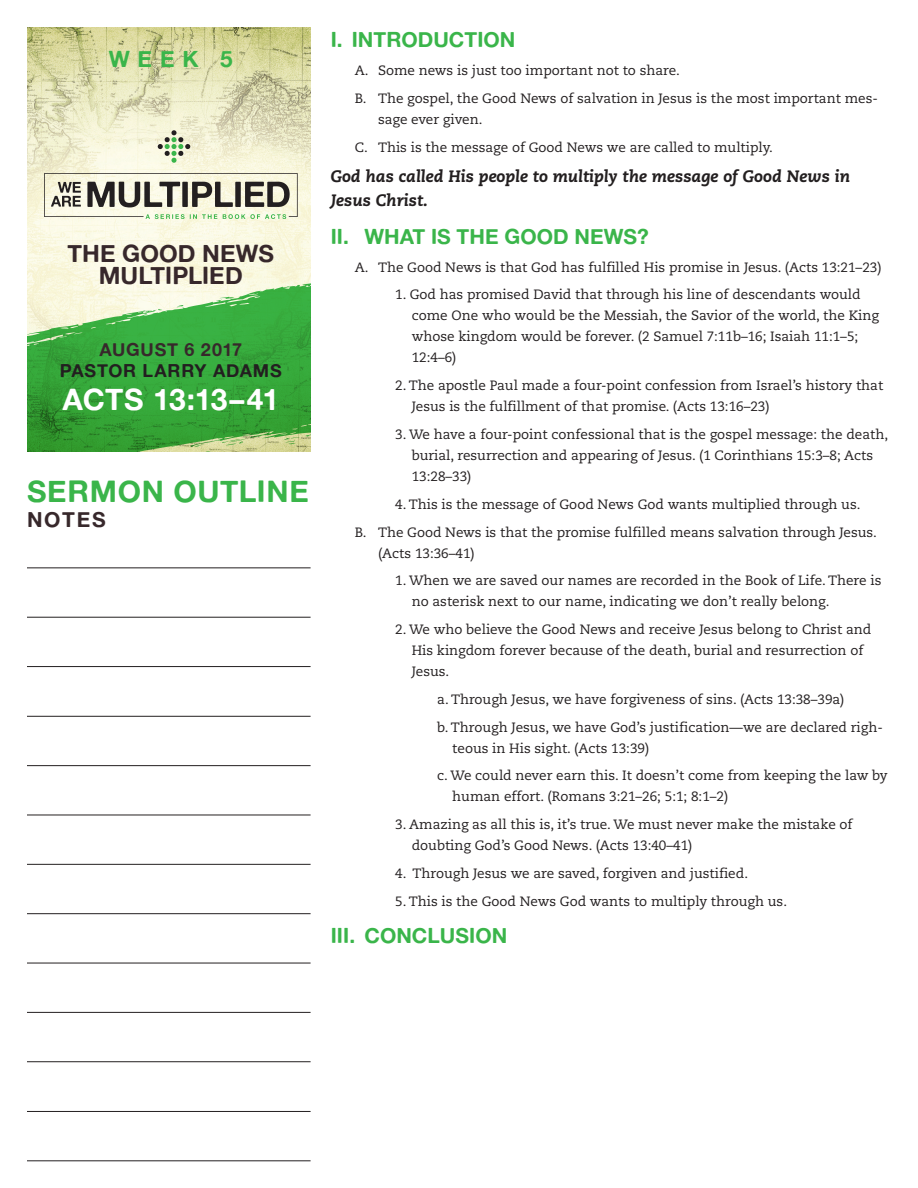
<style>
.page{position:relative;width:918px;height:1188px;background:#fff}
.page>*{position:absolute;margin:0;border:0;box-sizing:border-box;transform-origin:0 0}
.t1{font:30px "Alte Haas Grotesk Bold";letter-spacing:.02em;color:#3ab54a}
.t2{font:30px "Alte Haas Grotesk Bold";letter-spacing:-.01em;color:#fff}
.t3{font:24px/22.5px "Alte Haas Grotesk Bold";letter-spacing:.005em;color:#37282b;text-align:center}
.t4{font:22.5px "Alte Haas Grotesk Bold";color:#3ab54a}
.t5{font:21px "Alte Haas Grotesk Bold";color:#3ab54a}
.t6{font:21px "Alte Haas Grotesk Bold";letter-spacing:.08em;color:#37282b}
.t7{font:18px "Alte Haas Grotesk Bold";letter-spacing:.04em;color:#231f20}
.t8{font:18px "Alte Haas Grotesk Bold";letter-spacing:.04em;color:#37282b}
.t9{font:italic 800 16.5px/24px "Caecilia LT Std";color:#231f20}
.t10{font:13.5px/21px "Caecilia LT Std";color:#231f20}
</style>
<div class="page">
<img style="left:27px;top:27px;width:284px;height:246px">
<hr style="left:27px;top:815px;width:284px;height:1px;background:#231f20">
<hr style="left:27px;top:963px;width:284px;height:1px;background:#231f20">
<hr style="left:27px;top:568px;width:284px;height:1px;background:#231f20">
<hr style="left:27px;top:765px;width:284px;height:1px;background:#231f20">
<hr style="left:27px;top:913px;width:284px;height:1px;background:#231f20">
<hr style="left:27px;top:864px;width:284px;height:1px;background:#231f20">
<hr style="left:27px;top:1012px;width:284px;height:1px;background:#231f20">
<hr style="left:27px;top:617px;width:284px;height:1px;background:#231f20">
<hr style="left:27px;top:1061px;width:284px;height:1px;background:#231f20">
<hr style="left:27px;top:666px;width:284px;height:1px;background:#231f20">
<hr style="left:27px;top:1111px;width:284px;height:1px;background:#231f20">
<hr style="left:27px;top:716px;width:284px;height:1px;background:#231f20">
<hr style="left:27px;top:1161px;width:284px;height:1px;background:#231f20">
<svg style="left:27px;top:273px;width:284px;height:130px;background:#6dbf6a"></svg>
<svg style="left:218px;top:297px;width:16px;height:2px"></svg>
<svg style="left:27px;top:403px;width:284px;height:49px;background:#49a440"></svg>
<svg style="left:44px;top:173px;width:254px;height:46px;background:#bba"></svg>
<svg style="left:158px;top:130px;width:32px;height:33px"></svg>
<h3 class="t4" style="left:109px;top:45px;width:125px">WEEK 5</h3>
<h2 class="t3" style="left:68px;top:241px;width:208px">THE GOOD NEWS<br>MULTIPLIED</h2>
<h3 class="t8" style="left:99px;top:338px;width:144px">AUGUST 6 2017</h3>
<h3 class="t7" style="left:60px;top:359px;width:223px">PASTOR LARRY ADAMS</h3>
<h1 class="t2" style="left:62px;top:380px;width:218px">ACTS 13:13–41</h1>
<h1 class="t1" style="left:27px;top:473px;width:283px">SERMON OUTLINE</h1>
<h3 class="t6" style="left:27px;top:507px;width:80px">NOTES</h3>
<h3 class="t5" style="left:331px;top:27px;width:186px">I. INTRODUCTION</h3>
<p class="t10" style="left:355px;top:57px;width:525px;line-height:27.8px">A. Some news is just too important not to share.<br>B. The gospel, the Good News of salvation in Jesus is the most important mes-</p>
<p class="t10" style="left:355px;top:106px;width:420px;line-height:27.8px;text-indent:23px">sage ever given.<br>C. This is the message of Good News we are called to multiply.</p>
<p class="t9" style="left:331px;top:165px;width:521px">God has called His people to multiply the message of Good News in<br>Jesus Christ.</p>
<h3 class="t5" style="left:331px;top:223px;width:320px">II. WHAT IS THE GOOD NEWS?</h3>
<p class="t10" style="left:355px;top:257px;width:528px">A. The Good News is that God has fulfilled His promise in Jesus. (Acts 13:21–23)</p>
<p class="t10" style="left:412px;top:285px;width:469px;text-indent:-16px">1. God has promised David that through his line of descendants would come One who would be the Messiah, the Savior of the world, the King whose kingdom would be forever. (2 Samuel 7:11b–16; Isaiah 11:1–5; 12:4–6)</p>
<p class="t10" style="left:412px;top:375px;width:473px;text-indent:-16px">2. The apostle Paul made a four-point confession from Israel’s history that<br>Jesus is the fulfillment of that promise. (Acts 13:16–23)</p>
<p class="t10" style="left:412px;top:424px;width:478px;text-indent:-16px">3. We have a four-point confessional that is the gospel message: the death, burial, resurrection and appearing of Jesus. (1 Corinthians 15:3–8; Acts<br>13:28–33)</p>
<p class="t10" style="left:355px;top:490px;width:524px;line-height:27.8px;text-indent:41px">4. This is the message of Good News God wants multiplied through us.<br>B. The Good News is that the promise fulfilled means salvation through Jesus.</p>
<p class="t10" style="left:378px;top:543px;width:98px">(Acts 13:36–41)</p>
<p class="t10" style="left:412px;top:570px;width:471px;text-indent:-16px">1. When we are saved our names are recorded in the Book of Life. There is no asterisk next to our name, indicating we don’t really belong.</p>
<p class="t10" style="left:412px;top:619px;width:461px;text-indent:-16px">2. We who believe the Good News and receive Jesus belong to Christ and<br>His kingdom forever because of the death, burial and resurrection of<br>Jesus.</p>
<p class="t10" style="left:437px;top:686px;width:447px;line-height:27.8px">a. Through Jesus, we have forgiveness of sins. (Acts 13:38–39a)<br>b. Through Jesus, we have God’s justification—we are declared righ-</p>
<p class="t10" style="left:437px;top:734px;width:452px;line-height:27.8px;text-indent:15px">teous in His sight. (Acts 13:39)<br>c. We could never earn this. It doesn’t come from keeping the law by</p>
<p class="t10" style="left:452px;top:786px;width:278px">human effort. (Romans 3:21–26; 5:1; 8:1–2)</p>
<p class="t10" style="left:412px;top:814px;width:442px;text-indent:-16px">3. Amazing as all this is, it’s true. We must never make the mistake of doubting God’s Good News. (Acts 13:40–41)</p>
<p class="t10" style="left:395px;top:863px;width:354px">4. Through Jesus we are saved, forgiven and justified.</p>
<p class="t10" style="left:395px;top:891px;width:393px">5. This is the Good News God wants to multiply through us.</p>
<h3 class="t5" style="left:331px;top:922px;width:178px">III. CONCLUSION</h3>
</div>
